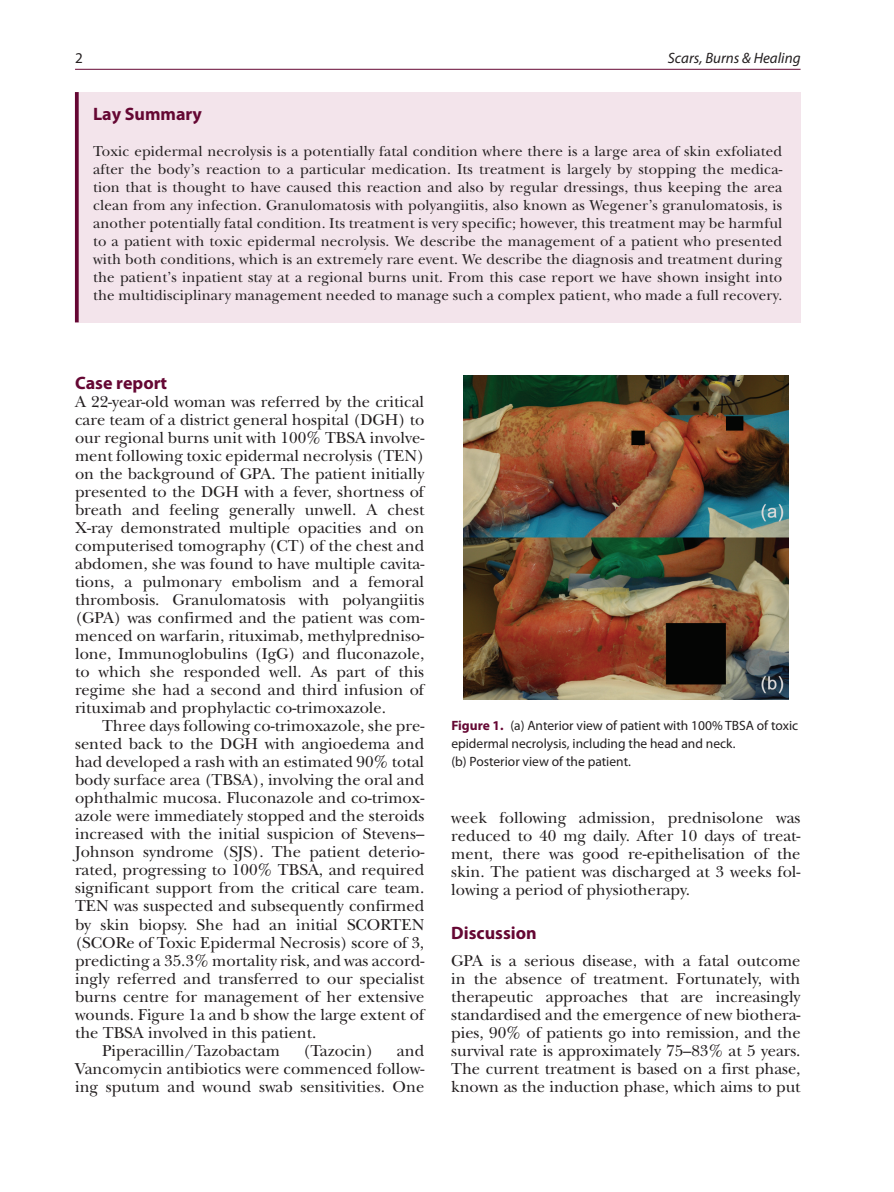
<style>
.page{position:relative;width:894px;height:1192px;background:#fff}
.page>*{position:absolute;margin:0;border:0;box-sizing:border-box;transform-origin:0 0}
.t1{font:700 18px "Myriad Pro";color:#650733}
.t2{font:16.5px/18px "New Baskerville Std";color:#231f20;text-align:justify}
.t3{font:15px/18px "New Baskerville Std";letter-spacing:.01em;color:#231f20;text-align:justify}
.t4{font:italic 15px "Myriad Pro";color:#231f20}
.t5{font:15px "Myriad Pro";color:#231f20}
.t6{font:13.5px/18px "Myriad Pro";color:#231f20}
.s1{font-weight:700;color:#650733}
</style>
<div class="page">
<hr style="left:75px;top:69px;width:725px;height:1px;background:#650733">
<div style="left:75px;top:92px;width:725px;height:230px;background:#f3e4eb"></div>
<svg style="left:75px;top:92px;width:4px;height:230px"></svg>
<img style="left:463px;top:375px;width:324px;height:324px">
<p class="t5" style="left:75px;top:49px;width:9px">2</p>
<p class="t4" style="left:667px;top:49px;width:134px">Scars, Burns &amp; Healing</p>
<p class="t1" style="left:93px;top:102px;width:110px">Lay Summary</p>
<p class="t3" style="left:93px;top:142px;width:690px">Toxic epidermal necrolysis is a potentially fatal condition where there is a large area of skin exfoliated after the body’s reaction to a particular medication. Its treatment is largely by stopping the medica&shy;tion that is thought to have caused this reaction and also by regular dressings, thus keeping the area clean from any infection. Granulomatosis with polyangiitis, also known as Wegener’s granulomatosis, is another potentially fatal condition. Its treatment is very specific; however, this treatment may be harmful to a patient with toxic epidermal necrolysis. We describe the management of a patient who presented with both conditions, which is an extremely rare event. We describe the diagnosis and treatment during the patient’s inpatient stay at a regional burns unit. From this case report we have shown insight into the multidisciplinary management needed to manage such a complex patient, who made a full recovery.</p>
<p class="t1" style="left:75px;top:371px;width:94px">Case report</p>
<p class="t2" style="left:75px;top:393px;width:351px">A 22-year-old woman was referred by the critical care team of a district general hospital (DGH) to our regional burns unit with 100% TBSA involve&shy;ment following toxic epidermal necrolysis (TEN) on the background of GPA. The patient initially presented to the DGH with a fever, shortness of breath and feeling generally unwell. A chest X-ray demonstrated multiple opacities and on computerised tomography (CT) of the chest and abdomen, she was found to have multiple cavita&shy;tions, a pulmonary embolism and a femoral thrombosis. Granulomatosis with polyangiitis (GPA) was confirmed and the patient was com&shy;menced on warfarin, rituximab, methylpredniso&shy;lone, Immunoglobulins (IgG) and fluconazole, to which she responded well. As part of this regime she had a second and third infusion of rituximab and prophylactic co-trimoxazole.</p>
<p class="t2" style="left:102px;top:717px;width:324px">Three days following co-trimoxazole, she pre-</p>
<p class="t2" style="left:75px;top:735px;width:350px">sented back to the DGH with angioedema and</p>
<p class="t2" style="left:75px;top:753px;width:350px">had developed a rash with an estimated 90% total</p>
<p class="t2" style="left:75px;top:771px;width:351px">body surface area (TBSA), involving the oral and</p>
<p class="t2" style="left:75px;top:789px;width:351px">ophthalmic mucosa. Fluconazole and co-trimox-</p>
<p class="t2" style="left:75px;top:807px;width:350px">azole were immediately stopped and the steroids</p>
<p class="t2" style="left:75px;top:825px;width:350px">increased with the initial suspicion of Stevens–</p>
<p class="t2" style="left:75px;top:843px;width:350px">Johnson syndrome (SJS). The patient deterio-</p>
<p class="t2" style="left:75px;top:861px;width:351px">rated, progressing to 100% TBSA, and required</p>
<p class="t2" style="left:75px;top:879px;width:350px">significant support from the critical care team.</p>
<p class="t2" style="left:75px;top:897px;width:350px">TEN was suspected and subsequently confirmed</p>
<p class="t2" style="left:75px;top:915px;width:350px">by skin biopsy. She had an initial SCORTEN</p>
<p class="t2" style="left:75px;top:933px;width:350px">(SCORe of Toxic Epidermal Necrosis) score of 3,</p>
<p class="t2" style="left:75px;top:951px;width:351px">predicting a 35.3% mortality risk, and was accord-</p>
<p class="t2" style="left:75px;top:969px;width:350px">ingly referred and transferred to our specialist</p>
<p class="t2" style="left:75px;top:987px;width:350px">burns centre for management of her extensive</p>
<p class="t2" style="left:75px;top:1005px;width:351px">wounds. Figure 1a and b show the large extent of</p>
<p class="t2" style="left:75px;top:1023px;width:243px">the TBSA involved in this patient.</p>
<p class="t2" style="left:102px;top:1041px;width:179px">Piperacillin/Tazobactam</p>
<p class="t2" style="left:303px;top:1041px;width:72px">(Tazocin)</p>
<p class="t2" style="left:75px;top:1041px;width:351px;text-indent:322px">and Vancomycin antibiotics were commenced follow&shy;ing sputum and wound swab sensitivities. One</p>
<p class="t6" style="left:451px;top:716px;width:348px"><span class="s1">Figure 1.</span> (a) Anterior view of patient with 100% TBSA of toxic epidermal necrolysis, including the head and neck.<br>(b) Posterior view of the patient.</p>
<p class="t2" style="left:451px;top:808px;width:350px">week following admission, prednisolone was reduced to 40 mg daily. After 10 days of treat&shy;ment, there was good re-epithelisation of the skin. The patient was discharged at 3 weeks fol&shy;lowing a period of physiotherapy.</p>
<p class="t1" style="left:451px;top:920px;width:87px">Discussion</p>
<p class="t2" style="left:451px;top:951px;width:351px">GPA is a serious disease, with a fatal outcome in the absence of treatment. Fortunately, with therapeutic approaches that are increasingly standardised and the emergence of new biothera&shy;pies, 90% of patients go into remission, and the survival rate is approximately 75–83% at 5 years.<br>The current treatment is based on a first phase, known as the induction phase, which aims to put</p>
</div>
